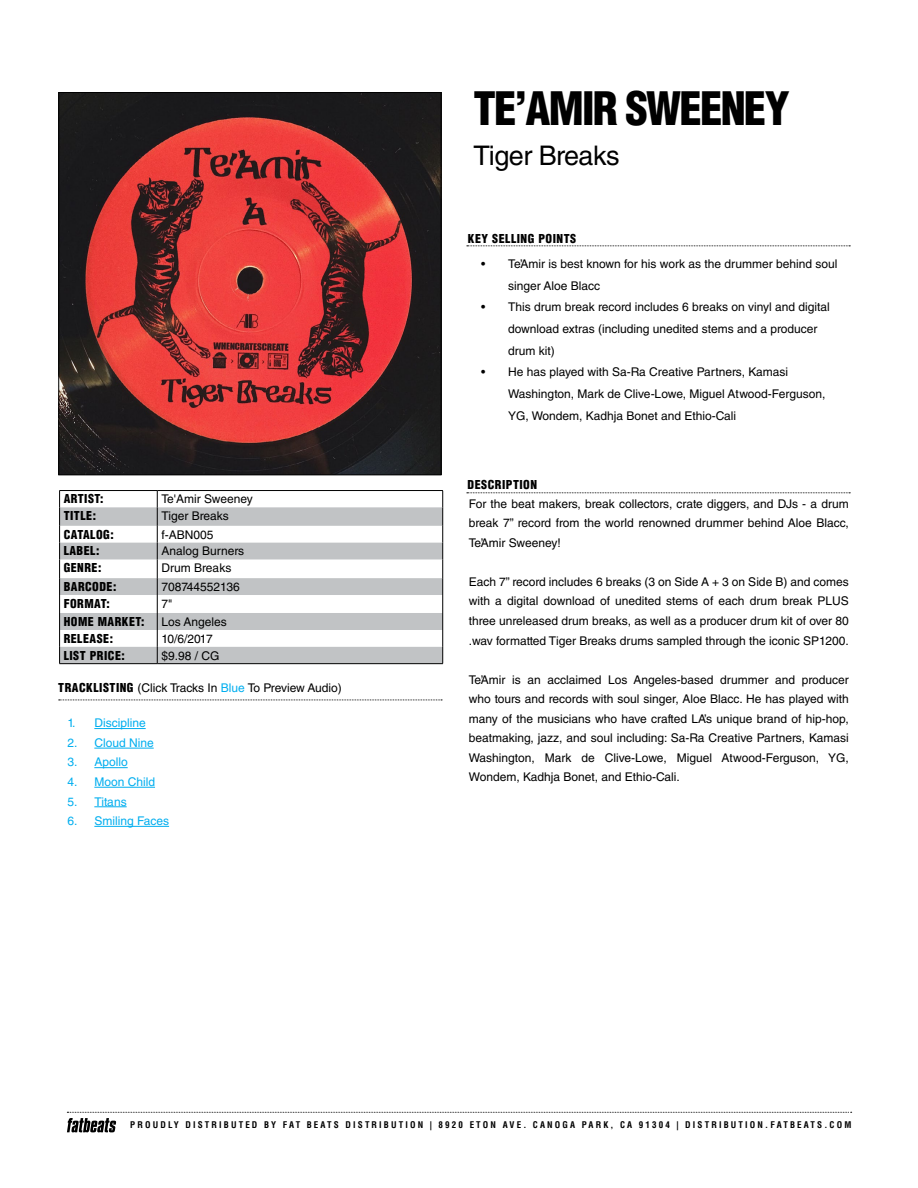
<style>
.page{position:relative;width:918px;height:1188px;background:#fff}
.page>*{position:absolute;margin:0;border:0;box-sizing:border-box;transform-origin:0 0}
.t1{font:900 condensed 45px "Helvetica LT Std";letter-spacing:-.04em;color:#000}
.t2{font:27px "Helvetica LT Std";letter-spacing:-.02em;color:#000}
.t3{font:12px/19.5px "Helvetica LT Std";color:#000}
.t4{font:900 condensed 12px "Helvetica LT Std";letter-spacing:.04em;color:#000}
.t5{font:12px "Helvetica LT Std";color:#00aeef}
.t6{font:700 condensed 9px "Helvetica LT Std";letter-spacing:.24em;color:#000}
.s1{font-weight:900;font-stretch:condensed}
.s2{color:#00aeef}
</style>
<div class="page">
<svg style="left:467px;top:245px;width:383px;height:1px"></svg>
<hr style="left:94px;top:728px;width:52px;height:1px;background:#00aeef">
<hr style="left:94px;top:748px;width:60px;height:1px;background:#00aeef">
<hr style="left:94px;top:767px;width:34px;height:1px;background:#00aeef">
<hr style="left:94px;top:787px;width:61px;height:1px;background:#00aeef">
<hr style="left:94px;top:806px;width:33px;height:1px;background:#00aeef">
<hr style="left:94px;top:826px;width:75px;height:1px;background:#00aeef">
<svg style="left:59px;top:700px;width:383px;height:1px"></svg>
<svg style="left:60px;top:507px;width:382px;height:156px;fill:#c1c3c5"></svg>
<hr style="left:59px;top:490px;width:98px;height:1px;background:#000">
<hr style="left:157px;top:490px;width:286px;height:1px;background:#000">
<svg style="left:59px;top:491px;width:1px;height:172px"></svg>
<svg style="left:442px;top:491px;width:1px;height:172px"></svg>
<hr style="left:59px;top:663px;width:98px;height:1px;background:#000">
<hr style="left:157px;top:663px;width:286px;height:1px;background:#000">
<svg style="left:157px;top:491px;width:1px;height:172px"></svg>
<img style="left:61px;top:94px;width:378px;height:379px">
<div style="left:59px;top:92px;width:382px;height:383px;border:1px solid #000"></div>
<svg style="left:67px;top:1112px;width:785px;height:20px"></svg>
<svg style="left:467px;top:492px;width:383px;height:1px"></svg>
<h1 class="t1" style="left:474px;top:80px;width:318px">TE’AMIR SWEENEY</h1>
<h2 class="t2" style="left:474px;top:139px;width:148px">Tiger Breaks</h2>
<p class="t4" style="left:468px;top:231px;width:110px">KEY SELLING POINTS</p>
<p class="t3" style="left:508px;top:253px;width:331px;line-height:21.8px;text-indent:-27px">• Te’Amir is best known for his work as the drummer behind soul singer Aloe Blacc</p>
<p class="t3" style="left:508px;top:296px;width:323px;line-height:21.8px;text-indent:-27px">• This drum break record includes 6 breaks on vinyl and digital download extras (including unedited stems and a producer drum kit)</p>
<p class="t3" style="left:508px;top:361px;width:319px;line-height:21.8px;text-indent:-27px">• He has played with Sa-Ra Creative Partners, Kamasi<br>Washington, Mark de Clive-Lowe, Miguel Atwood-Ferguson,<br>YG, Wondem, Kadhja Bonet and Ethio-Cali</p>
<p class="t4" style="left:64px;top:491px;width:41px">ARTIST:</p>
<p class="t3" style="left:161px;top:489px;width:93px">Te'Amir Sweeney</p>
<p class="t4" style="left:64px;top:508px;width:34px">TITLE:</p>
<p class="t3" style="left:161px;top:506px;width:69px">Tiger Breaks</p>
<p class="t4" style="left:64px;top:527px;width:52px">CATALOG:</p>
<p class="t3" style="left:161px;top:525px;width:54px">f-ABN005</p>
<p class="t4" style="left:64px;top:543px;width:37px">LABEL:</p>
<p class="t3" style="left:161px;top:541px;width:84px">Analog Burners</p>
<p class="t4" style="left:64px;top:560px;width:39px">GENRE:</p>
<p class="t3" style="left:161px;top:558px;width:71px">Drum Breaks</p>
<p class="t4" style="left:64px;top:579px;width:54px">BARCODE:</p>
<p class="t3" style="left:161px;top:577px;width:80px">708744552136</p>
<p class="t4" style="left:64px;top:596px;width:48px">FORMAT:</p>
<p class="t3" style="left:161px;top:594px;width:12px">7"</p>
<p class="t4" style="left:64px;top:614px;width:82px">HOME MARKET:</p>
<p class="t3" style="left:161px;top:612px;width:67px">Los Angeles</p>
<p class="t4" style="left:64px;top:631px;width:51px">RELEASE:</p>
<p class="t3" style="left:161px;top:629px;width:53px">10/6/2017</p>
<p class="t4" style="left:64px;top:648px;width:63px">LIST PRICE:</p>
<p class="t3" style="left:161px;top:646px;width:60px">$9.98 / CG</p>
<p class="t3" style="left:58px;top:678px;width:285px"><span class="s1">TRACKLISTING</span> (Click Tracks In <span class="s2">Blue</span> To Preview Audio)</p>
<p class="t5" style="left:67px;top:716px;width:80px">1. Discipline</p>
<p class="t5" style="left:67px;top:736px;width:88px">2. Cloud Nine</p>
<p class="t5" style="left:67px;top:755px;width:62px">3. Apollo</p>
<p class="t5" style="left:67px;top:775px;width:89px">4. Moon Child</p>
<p class="t5" style="left:67px;top:794px;width:61px">5. Titans</p>
<p class="t5" style="left:67px;top:814px;width:103px">6. Smiling Faces</p>
<p class="t4" style="left:468px;top:477px;width:71px">DESCRIPTION</p>
<p class="t3" style="left:469px;top:494px;width:382px;text-align:justify">For the beat makers, break collectors, crate diggers, and DJs - a drum break 7” record from the world renowned drummer behind Aloe Blacc, Te’Amir Sweeney!</p>
<p class="t3" style="left:469px;top:572px;width:382px;text-align:justify">Each 7” record includes 6 breaks (3 on Side A + 3 on Side B) and comes with a digital download of unedited stems of each drum break PLUS three unreleased drum breaks, as well as a producer drum kit of over 80 .wav formatted Tiger Breaks drums sampled through the iconic SP1200.</p>
<p class="t3" style="left:469px;top:670px;width:382px;text-align:justify">Te’Amir is an acclaimed Los Angeles-based drummer and producer who tours and records with soul singer, Aloe Blacc. He has played with many of the musicians who have crafted LA’s unique brand of hip-hop, beatmaking, jazz, and soul including: Sa-Ra Creative Partners, Kamasi Washington, Mark de Clive-Lowe, Miguel Atwood-Ferguson, YG, Wondem, Kadhja Bonet, and Ethio-Cali.</p>
<p class="t6" style="left:130px;top:1120px;width:723px">PROUDLY DISTRIBUTED BY FAT BEATS DISTRIBUTION | 8920 ETON AVE. CANOGA PARK, CA 91304 | DISTRIBUTION.FATBEATS.COM</p>
</div>
